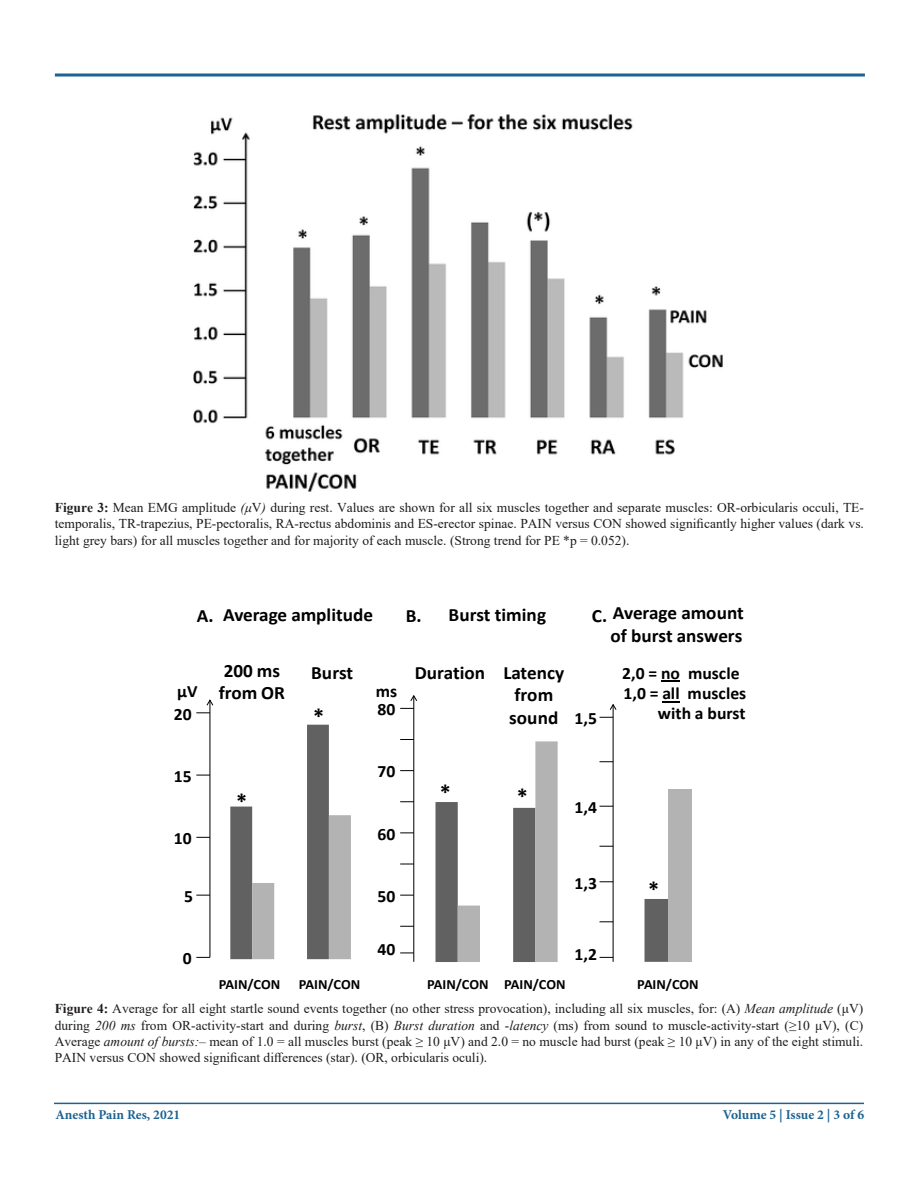
<style>
.page{position:relative;width:918px;height:1188px;background:#fff}
.page>*{position:absolute;margin:0;border:0;box-sizing:border-box;transform-origin:0 0}
.t1{font:700 22.05px "Calibri";color:#000}
.t2{font:700 18.75px/22.6px "Calibri";color:#000}
.t3{font:700 17.25px/22.2px "Calibri";letter-spacing:.005em;color:#000}
.t4{font:700 14.1px "Calibri";letter-spacing:-.005em;color:#000}
.t5{font:13.5px/16.2px "Times New Roman";color:#1c1d1e;text-align:justify}
.t6{font:700 13.5px "Minion Pro";color:#1c6292}
.s1{font-weight:700;color:#231f20}
.s2{font-weight:700}
.s3{font-style:italic}
</style>
<div class="page">
<hr style="left:54px;top:1103px;width:810px;height:1px;background:#1c6292">
<svg style="left:54px;top:73px;width:811px;height:4px;background:#5489ad"></svg>
<img style="left:194px;top:114px;width:529px;height:378px">
<hr style="left:210px;top:700px;width:1px;height:257px;background:#000">
<svg style="left:206px;top:699px;width:8px;height:7px"></svg>
<svg style="left:230px;top:725px;width:121px;height:234px"></svg>
<svg style="left:196px;top:713px;width:14px;height:1px"></svg>
<svg style="left:196px;top:837px;width:14px;height:1px"></svg>
<svg style="left:196px;top:957px;width:14px;height:1px"></svg>
<svg style="left:436px;top:741px;width:122px;height:221px"></svg>
<svg style="left:645px;top:899px;width:23px;height:63px"></svg>
<div style="left:668px;top:789px;width:24px;height:173px;background:#b3b3b3"></div>
<hr style="left:413px;top:696px;width:1px;height:266px;background:#000">
<svg style="left:410px;top:695px;width:7px;height:7px"></svg>
<hr style="left:613px;top:705px;width:1px;height:257px;background:#000">
<svg style="left:609px;top:703px;width:8px;height:7px"></svg>
<svg style="left:661px;top:680px;width:19px;height:2px"></svg>
<svg style="left:662px;top:701px;width:18px;height:1px"></svg>
<svg style="left:196px;top:775px;width:14px;height:1px"></svg>
<svg style="left:196px;top:895px;width:14px;height:1px"></svg>
<svg style="left:400px;top:770px;width:14px;height:1px"></svg>
<svg style="left:600px;top:717px;width:13px;height:1px"></svg>
<svg style="left:600px;top:806px;width:13px;height:1px"></svg>
<svg style="left:600px;top:846px;width:13px;height:1px"></svg>
<svg style="left:600px;top:881px;width:13px;height:1px"></svg>
<svg style="left:600px;top:922px;width:13px;height:1px"></svg>
<svg style="left:600px;top:957px;width:13px;height:1px"></svg>
<svg style="left:400px;top:739px;width:14px;height:1px"></svg>
<svg style="left:400px;top:801px;width:14px;height:1px"></svg>
<svg style="left:400px;top:833px;width:14px;height:1px"></svg>
<svg style="left:400px;top:864px;width:14px;height:1px"></svg>
<svg style="left:400px;top:895px;width:14px;height:1px"></svg>
<svg style="left:400px;top:926px;width:14px;height:1px"></svg>
<svg style="left:400px;top:953px;width:14px;height:1px"></svg>
<svg style="left:600px;top:761px;width:13px;height:1px"></svg>
<svg style="left:400px;top:708px;width:14px;height:1px"></svg>
<p class="t5" style="left:55px;top:499px;width:811px"><span class="s1">Figure</span> <span class="s2">3:</span> Mean EMG amplitude <span class="s3">(μ</span>V<span class="s3">)</span> during rest. Values are shown for all six muscles together and separate muscles: OR-orbicularis occuli, TE&shy;temporalis, TR-trapezius, PE-pectoralis, RA-rectus abdominis and ES-erector spinae. PAIN versus CON showed significantly higher values (dark vs. light grey bars) for all muscles together and for majority of each muscle. (Strong trend for PE *p = 0.052).</p>
<p class="t2" style="left:223px;top:604px;width:152px">Average amplitude</p>
<p class="t2" style="left:449px;top:604px;width:99px">Burst timing</p>
<p class="t2" style="left:611px;top:601px;width:135px">Average amount of burst answers</p>
<p class="t3" style="left:622px;top:662px;width:119px">2,0 = no muscle</p>
<p class="t3" style="left:623px;top:682px;width:124px">1,0 = all muscles</p>
<p class="t3" style="left:658px;top:702px;width:89px">with a burst</p>
<p class="t2" style="left:197px;top:604px;width:19px">A.</p>
<p class="t2" style="left:406px;top:604px;width:17px">B.</p>
<p class="t2" style="left:592px;top:604px;width:17px">C.</p>
<p class="t2" style="left:219px;top:659px;width:68px">200 ms from OR</p>
<p class="t2" style="left:311px;top:661px;width:43px">Burst</p>
<p class="t2" style="left:509px;top:662px;width:56px;text-indent:-94px">Duration Latency from sound</p>
<p class="t3" style="left:174px;top:680px;width:25px">µV<br>20</p>
<p class="t3" style="left:376px;top:680px;width:23px">ms</p>
<p class="t3" style="left:378px;top:698px;width:19px">80</p>
<p class="t1" style="left:313px;top:701px;width:13px">*</p>
<p class="t3" style="left:575px;top:707px;width:24px">1,5</p>
<p class="t3" style="left:174px;top:765px;width:19px">15</p>
<p class="t3" style="left:378px;top:760px;width:19px">70</p>
<p class="t1" style="left:236px;top:786px;width:13px">*</p>
<p class="t1" style="left:440px;top:777px;width:13px">*</p>
<p class="t1" style="left:517px;top:781px;width:13px">*</p>
<p class="t3" style="left:575px;top:796px;width:24px">1,4</p>
<p class="t3" style="left:174px;top:827px;width:19px">10</p>
<p class="t3" style="left:378px;top:823px;width:19px">60</p>
<p class="t3" style="left:184px;top:885px;width:10px">5</p>
<p class="t3" style="left:378px;top:885px;width:19px">50</p>
<p class="t3" style="left:575px;top:872px;width:24px">1,3</p>
<p class="t1" style="left:648px;top:875px;width:13px">*</p>
<p class="t3" style="left:183px;top:947px;width:10px">0</p>
<p class="t3" style="left:378px;top:938px;width:19px">40</p>
<p class="t3" style="left:575px;top:943px;width:24px">1,2</p>
<p class="t4" style="left:219px;top:974px;width:63px">PAIN/CON</p>
<p class="t4" style="left:299px;top:975px;width:63px">PAIN/CON</p>
<p class="t4" style="left:427px;top:975px;width:140px">PAIN/CON PAIN/CON</p>
<p class="t4" style="left:637px;top:975px;width:63px">PAIN/CON</p>
<p class="t5" style="left:55px;top:1000px;width:810px"><span class="s1">Figure</span> <span class="s2">4:</span> Average for all eight startle sound events together (no other stress provocation), including all six muscles, for: (A) <span class="s3">Mean amplitude</span> (μV) during <span class="s3">200 ms</span> from OR-activity-start and during <span class="s3">burst</span>, (B) <span class="s3">Burst duration</span> and -<span class="s3">latency</span> (ms) from sound to muscle-activity-start (≥10 μV), (C)<br>Average <span class="s3">amount of bursts:</span>– mean of 1.0 = all muscles burst (peak ≥ 10 μV) and 2.0 = no muscle had burst (peak ≥ 10 μV) in any of the eight stimuli.<br>PAIN versus CON showed significant differences (star). (OR, orbicularis oculi).</p>
<p class="t6" style="left:55px;top:1105px;width:126px">Anesth Pain Res, 2021</p>
<p class="t6" style="left:723px;top:1106px;width:143px">Volume 5 | Issue 2 | 3 of 6</p>
</div>
